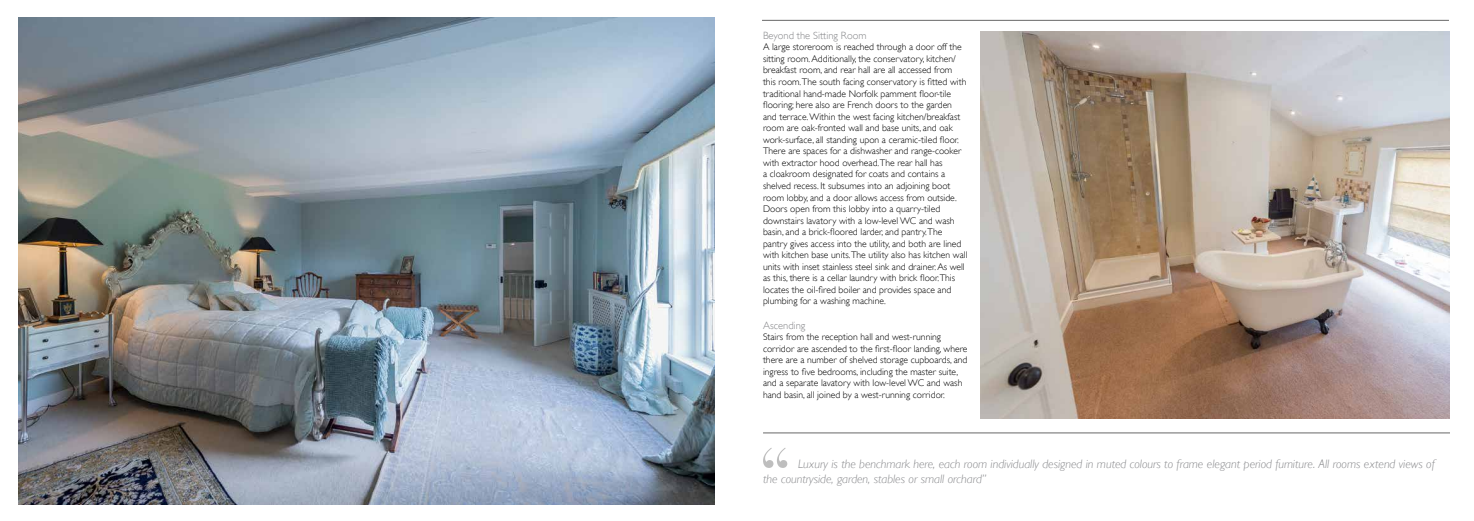
<style>
.page{position:relative;width:1474px;height:521px;background:#fff}
.page>*{position:absolute;margin:0;border:0;box-sizing:border-box;transform-origin:0 0}
.t1{font:italic 300 12.25px/14.7px "Gill Sans";color:#858689}
.t2{font:300 10.5px "Gill Sans";color:#858689}
.t3{font:300 9.62px/11.5px "Gill Sans";color:#000}
</style>
<div class="page">
<img style="left:980px;top:32px;width:469px;height:387px">
<hr style="left:763px;top:433px;width:686px;height:1px;background:#000">
<svg style="left:763px;top:448px;width:24px;height:20px"></svg>
<img style="left:19px;top:18px;width:695px;height:486px">
<hr style="left:762px;top:20px;width:686px;height:1px;background:#000">
<p class="t2" style="left:763px;top:29px;width:105px">Beyond the Sitting Room</p>
<p class="t3" style="left:763px;top:41px;width:206px">A large storeroom is reached through a door off the sitting room. Additionally, the conservatory, kitchen/ breakfast room, and rear hall are all accessed from this room.The south facing conservatory is fitted with traditional hand-made Norfolk pamment floor-tile flooring; here also are French doors to the garden and terrace. Within the west facing kitchen/breakfast room are oak-fronted wall and base units, and oak work-surface, all standing upon a ceramic-tiled floor.<br>There are spaces for a dishwasher and range-cooker with extractor hood overhead.The rear hall has<br>a cloakroom designated for coats and contains a shelved recess. It subsumes into an adjoining boot room lobby, and a door allows access from outside.<br>Doors open from this lobby into a quarry-tiled downstairs lavatory with a low-level WC and wash basin, and a brick-floored larder, and pantry.The pantry gives access into the utility, and both are lined with kitchen base units.The utility also has kitchen wall units with inset stainless steel sink and drainer. As well as this, there is a cellar laundry with brick floor.This locates the oil-fired boiler and provides space and plumbing for a washing machine.</p>
<p class="t2" style="left:763px;top:319px;width:44px">Ascending</p>
<p class="t3" style="left:763px;top:331px;width:206px">Stairs from the reception hall and west-running corridor are ascended to the first-floor landing, where there are a number of shelved storage cupboards, and ingress to five bedrooms, including the master suite, and a separate lavatory with low-level WC and wash hand basin, all joined by a west-running corridor.</p>
<p class="t1" style="left:763px;top:456px;width:673px;text-indent:35px">Luxury is the benchmark here, each room individually designed in muted colours to frame elegant period furniture. All rooms extend views of the countryside, garden, stables or small orchard”</p>
</div>
